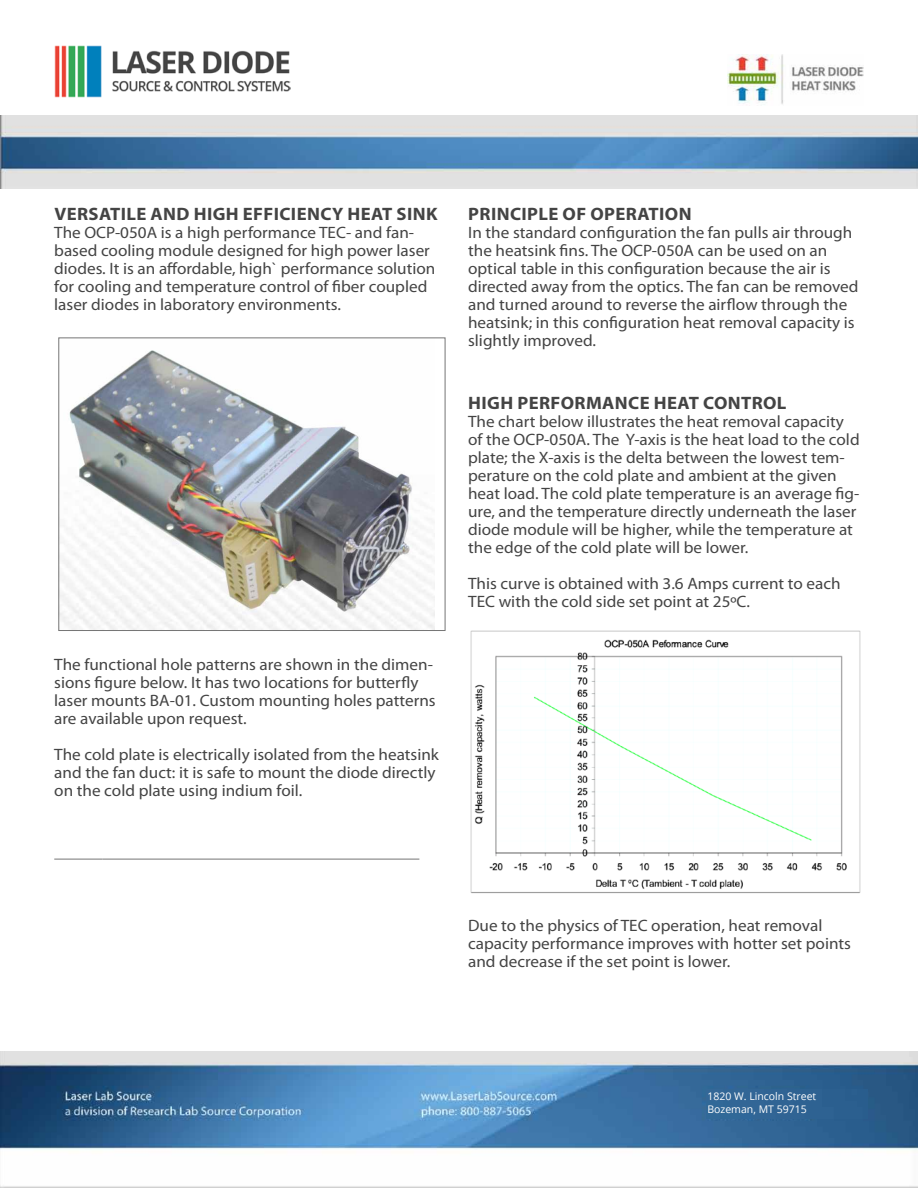
<style>
.page{position:relative;width:918px;height:1188px;background:#fff}
.page>*{position:absolute;margin:0;border:0;box-sizing:border-box;transform-origin:0 0}
.t1{font:700 18px "Myriad Pro";letter-spacing:.02em;color:#444;scale:1.04 1}
.t2{font:16.5px/18px "Myriad Pro";color:#444;scale:1.04 1}
.t3{font:10.5px/12.6px "Open Sans";color:#fff}
</style>
<div class="page">
<img style="left:0;top:1052px;width:918px;height:135px">
<hr style="left:54px;top:859px;width:49px;height:1px;background:#757575">
<hr style="left:103px;top:859px;width:316px;height:1px;background:#757575">
<img style="left:54px;top:46px;width:237px;height:51px">
<img style="left:60px;top:350px;width:375px;height:279px">
<div style="left:58px;top:337px;width:387px;height:294px;border:1px solid #757575"></div>
<img style="left:728px;top:54px;width:136px;height:50px">
<img style="left:0;top:116px;width:918px;height:73px">
<img style="left:470px;top:630px;width:391px;height:264px">
<div style="left:707px;top:1090px;width:160px;height:28px;background:#306494"></div>
<p class="t1" style="left:54px;top:204px;width:370px">VERSATILE AND HIGH EFFICIENCY HEAT SINK</p>
<p class="t2" style="left:54px;top:223px;width:368px">The OCP-050A is a high performance TEC- and fan&shy;based cooling module designed for high power laser diodes. It is an affordable, high` performance solution for cooling and temperature control of fiber coupled laser diodes in laboratory environments.</p>
<p class="t2" style="left:54px;top:655px;width:368px">The functional hole patterns are shown in the dimen&shy;sions figure below. It has two locations for butterfly laser mounts BA-01. Custom mounting holes patterns are available upon request.</p>
<p class="t2" style="left:54px;top:745px;width:371px">The cold plate is electrically isolated from the heatsink and the fan duct: it is safe to mount the diode directly on the cold plate using indium foil.</p>
<p class="t1" style="left:468px;top:204px;width:216px">PRINCIPLE OF OPERATION</p>
<p class="t2" style="left:468px;top:223px;width:377px">In the standard configuration the fan pulls air through the heatsink fins. The OCP-050A can be used on an optical table in this configuration because the air is directed away from the optics. The fan can be removed and turned around to reverse the airflow through the heatsink; in this configuration heat removal capacity is slightly improved.</p>
<p class="t1" style="left:468px;top:393px;width:307px">HIGH PERFORMANCE HEAT CONTROL</p>
<p class="t2" style="left:468px;top:412px;width:378px">The chart below illustrates the heat removal capacity of the OCP-050A. The Y-axis is the heat load to the cold plate; the X-axis is the delta between the lowest tem&shy;perature on the cold plate and ambient at the given heat load. The cold plate temperature is an average fig&shy;ure, and the temperature directly underneath the laser diode module will be higher, while the temperature at the edge of the cold plate will be lower.</p>
<p class="t2" style="left:468px;top:574px;width:360px">This curve is obtained with 3.6 Amps current to each<br>TEC with the cold side set point at 25ºC.</p>
<p class="t2" style="left:468px;top:916px;width:370px">Due to the physics of TEC operation, heat removal capacity performance improves with hotter set points and decrease if the set point is lower.</p>
<p class="t3" style="left:707px;top:1090px;width:110px">1820 W. Lincoln Street<br>Bozeman, MT 59715</p>
</div>
